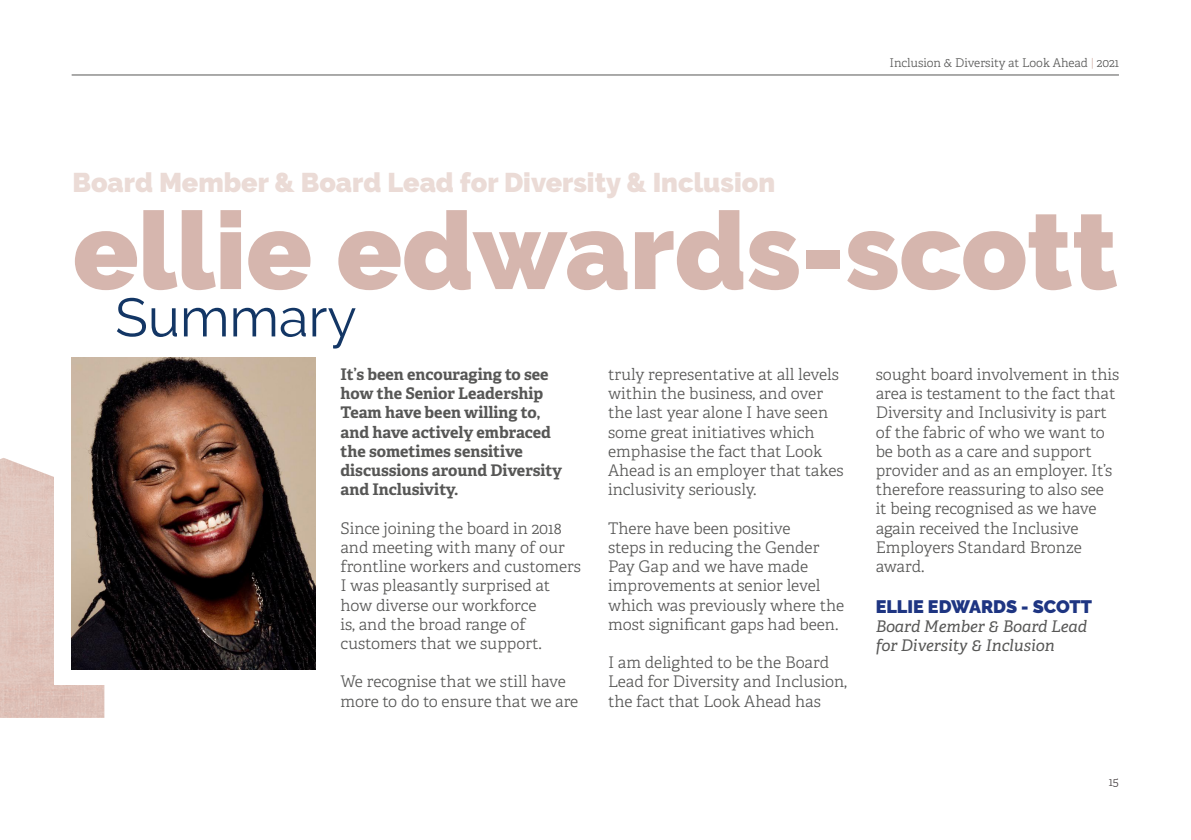
<style>
.page{position:relative;width:1191px;height:840px;background:#fff}
.page>*{position:absolute;margin:0;border:0;box-sizing:border-box;transform-origin:0 0}
.t1{font:900 108px "Raleway";color:#d6b6ae}
.t2{font:54px "Raleway";color:#133665}
.t3{font:900 27px "Raleway";color:#ebdbd6}
.t4{font:900 18px "Raleway";color:#1e3582}
.t5{font:300 16px/19.2px "Adelle";color:#575756}
.t6{font:700 16px/19.2px "Adelle";color:#575756}
.t7{font:italic 16px "Adelle";color:#575756}
.t8{font:300 12px "Adelle";color:#575756}
.t9{font:300 12px "Adelle";color:#4a4446}
.s1{color:#d6b6ae}
</style>
<div class="page">
<hr style="left:72px;top:75px;width:1047px;height:1px;background:#575756">
<img style="left:0;top:458px;width:104px;height:259px">
<div style="left:54px;top:442px;width:256px;height:242px;background:#fff"></div>
<img style="left:71px;top:357px;width:244px;height:312px">
<p class="t3" style="left:72px;top:167px;width:704px">Board Member &amp; Board Lead for Diversity &amp; Inclusion</p>
<p class="t8" style="left:889px;top:54px;width:231px">Inclusion &amp; Diversity at Look Ahead <span class="s1">|</span> 2021</p>
<p class="t1" style="left:73px;top:188px;width:1046px">ellie edwards-scott</p>
<p class="t2" style="left:115px;top:286px;width:243px">Summary</p>
<p class="t6" style="left:340px;top:364px;width:223px">It’s been encouraging to see how the Senior Leadership<br>Team have been willing to, and have actively embraced the sometimes sensitive discussions around Diversity and Inclusivity.</p>
<p class="t5" style="left:340px;top:517px;width:242px">Since joining the board in 2018 and meeting with many of our frontline workers and customers<br>I was pleasantly surprised at how diverse our workforce<br>is, and the broad range of customers that we support.</p>
<p class="t5" style="left:340px;top:671px;width:239px">We recognise that we still have more to do to ensure that we are</p>
<p class="t5" style="left:608px;top:364px;width:237px">truly representative at all levels within the business, and over the last year alone I have seen some great initiatives which emphasise the fact that Look<br>Ahead is an employer that takes inclusivity seriously.</p>
<p class="t5" style="left:608px;top:517px;width:238px">There have been positive<br>steps in reducing the Gender<br>Pay Gap and we have made improvements at senior level which was previously where the most significant gaps had been.</p>
<p class="t5" style="left:608px;top:652px;width:240px">I am delighted to be the Board<br>Lead for Diversity and Inclusion, the fact that Look Ahead has</p>
<p class="t5" style="left:875px;top:364px;width:245px">sought board involvement in this area is testament to the fact that<br>Diversity and Inclusivity is part of the fabric of who we want to be both as a care and support provider and as an employer. It’s therefore reassuring to also see<br>it being recognised as we have again received the Inclusive<br>Employers Standard Bronze award.</p>
<p class="t4" style="left:875px;top:595px;width:218px">ELLIE EDWARDS - SCOTT</p>
<p class="t7" style="left:875px;top:614px;width:213px">Board Member &amp; Board Lead</p>
<p class="t7" style="left:875px;top:633px;width:180px">for Diversity &amp; Inclusion</p>
<p class="t9" style="left:1108px;top:772px;width:12px">15</p>
</div>
